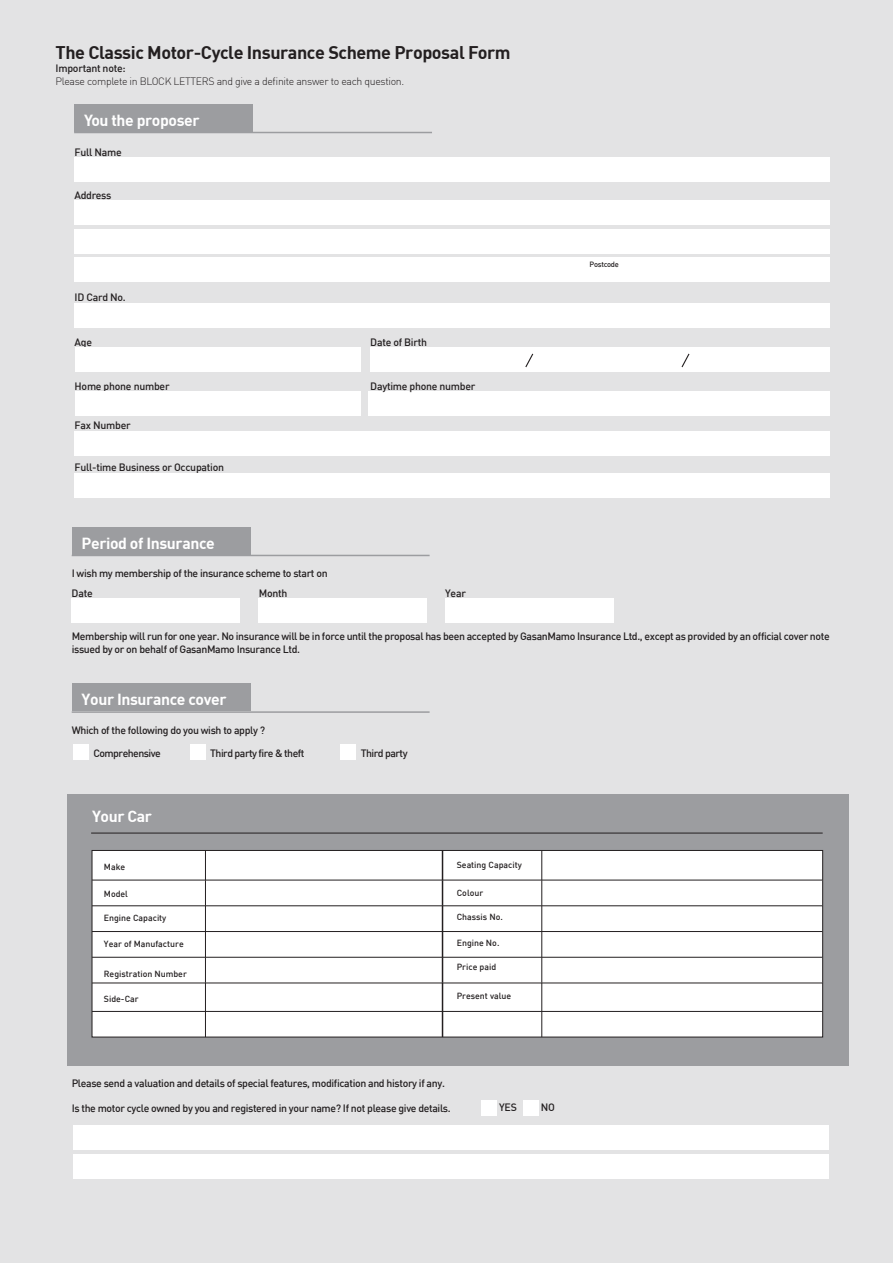
<style>
.page{position:relative;width:893px;height:1263px;background:#fff}
.page>*{position:absolute;margin:0;border:0;box-sizing:border-box;transform-origin:0 0}
.t1{font:700 18px "DIN";letter-spacing:-.025em;color:#231f20}
.t2{font:700 15.75px "DIN";letter-spacing:-.025em;color:#fff}
.t3{font:500 10.5px/12.6px "DIN";letter-spacing:-.035em;color:#231f20}
.t4{font:300 10.5px "DIN";letter-spacing:-.03em;color:#231f20}
.t5{font:500 8.7px "DIN";color:#231f20}
.t6{font:500 7.5px "DIN";letter-spacing:-.035em;color:#231f20}
</style>
<div class="page">
<div style="left:0;top:0;width:892px;height:1263px;background:#e3e3e4"></div>
<div style="left:74px;top:104px;width:179px;height:28px;background:#9c9da0"></div>
<hr style="left:74px;top:132px;width:358px;height:1px;background:#9c9da0">
<div style="left:72px;top:527px;width:178px;height:28px;background:#9c9da0"></div>
<hr style="left:72px;top:555px;width:357px;height:1px;background:#9c9da0">
<div style="left:75px;top:158px;width:754px;height:24px;background:#fff"></div>
<div style="left:75px;top:201px;width:754px;height:24px;background:#fff"></div>
<div style="left:75px;top:229px;width:754px;height:24px;background:#fff"></div>
<div style="left:75px;top:257px;width:754px;height:24px;background:#fff"></div>
<div style="left:75px;top:303px;width:754px;height:24px;background:#fff"></div>
<div style="left:75px;top:348px;width:285px;height:24px;background:#fff"></div>
<div style="left:72px;top:599px;width:168px;height:24px;background:#fff"></div>
<div style="left:259px;top:599px;width:168px;height:24px;background:#fff"></div>
<div style="left:445px;top:599px;width:168px;height:24px;background:#fff"></div>
<div style="left:370px;top:348px;width:459px;height:24px;background:#fff"></div>
<div style="left:75px;top:392px;width:285px;height:24px;background:#fff"></div>
<div style="left:368px;top:392px;width:461px;height:24px;background:#fff"></div>
<div style="left:75px;top:431px;width:754px;height:24px;background:#fff"></div>
<div style="left:75px;top:473px;width:754px;height:24px;background:#fff"></div>
<div style="left:73px;top:1125px;width:755px;height:24px;background:#fff"></div>
<div style="left:73px;top:1154px;width:755px;height:24px;background:#fff"></div>
<svg style="left:525px;top:353px;width:9px;height:15px"></svg>
<svg style="left:681px;top:353px;width:9px;height:15px"></svg>
<div style="left:72px;top:684px;width:178px;height:27px;background:#9c9da0"></div>
<hr style="left:72px;top:711px;width:357px;height:2px;background:#9c9da0">
<div style="left:73px;top:744px;width:16px;height:16px;background:#fff"></div>
<div style="left:190px;top:744px;width:15px;height:16px;background:#fff"></div>
<div style="left:340px;top:744px;width:16px;height:16px;background:#fff"></div>
<div style="left:67px;top:794px;width:781px;height:271px;background:#9c9da0"></div>
<hr style="left:91px;top:833px;width:731px;height:1px;background:#231f20">
<div style="left:92px;top:850px;width:730px;height:187px;background:#fff;border:1px solid #231f20"></div>
<hr style="left:442px;top:850px;width:1px;height:187px;background:#231f20">
<hr style="left:205px;top:850px;width:1px;height:187px;background:#231f20">
<hr style="left:541px;top:850px;width:1px;height:187px;background:#231f20">
<hr style="left:92px;top:880px;width:730px;height:1px;background:#231f20">
<hr style="left:92px;top:906px;width:730px;height:1px;background:#231f20">
<hr style="left:92px;top:931px;width:730px;height:1px;background:#231f20">
<hr style="left:92px;top:957px;width:730px;height:1px;background:#231f20">
<hr style="left:92px;top:983px;width:730px;height:1px;background:#231f20">
<hr style="left:92px;top:1011px;width:730px;height:1px;background:#231f20">
<div style="left:481px;top:1100px;width:16px;height:15px;background:#fff"></div>
<div style="left:523px;top:1100px;width:16px;height:15px;background:#fff"></div>
<h1 class="t1" style="left:56px;top:41px;width:456px">The Classic Motor-Cycle Insurance Scheme Proposal Form</h1>
<p class="t3" style="left:56px;top:62px;width:71px">Important note:</p>
<p class="t4" style="left:56px;top:74px;width:350px">Please complete in BLOCK LETTERS and give a definite answer to each question.</p>
<h2 class="t2" style="left:84px;top:110px;width:117px">You the proposer</h2>
<p class="t3" style="left:75px;top:145px;width:49px">Full Name</p>
<p class="t3" style="left:75px;top:188px;width:38px">Address</p>
<p class="t3" style="left:75px;top:291px;width:53px">ID Card No.</p>
<p class="t3" style="left:75px;top:335px;width:19px">Age</p>
<p class="t3" style="left:75px;top:379px;width:96px">Home phone number</p>
<p class="t3" style="left:75px;top:419px;width:58px">Fax Number</p>
<p class="t3" style="left:75px;top:461px;width:151px">Full-time Business or Occupation</p>
<h2 class="t2" style="left:82px;top:533px;width:135px">Period of Insurance</h2>
<p class="t3" style="left:72px;top:567px;width:257px">I wish my membership of the insurance scheme to start on</p>
<p class="t3" style="left:370px;top:335px;width:58px">Date of Birth</p>
<p class="t3" style="left:370px;top:379px;width:107px">Daytime phone number</p>
<p class="t3" style="left:72px;top:586px;width:23px">Date</p>
<p class="t3" style="left:259px;top:586px;width:30px">Month</p>
<p class="t3" style="left:445px;top:586px;width:22px">Year</p>
<p class="t6" style="left:589px;top:260px;width:31px">Postcode</p>
<p class="t3" style="left:72px;top:630px;width:759px">Membership will run for one year. No insurance will be in force until the proposal has been accepted by GasanMamo Insurance Ltd., except as provided by an official cover note issued by or on behalf of GasanMamo Insurance Ltd.</p>
<h2 class="t2" style="left:82px;top:689px;width:146px">Your Insurance cover</h2>
<p class="t3" style="left:93px;top:718px;width:173px;line-height:23px;text-indent:-22px">Which of the following do you wish to apply ?<br>Comprehensive</p>
<p class="t3" style="left:210px;top:746px;width:96px">Third party fire &amp; theft</p>
<p class="t3" style="left:361px;top:746px;width:48px">Third party</p>
<h2 class="t2" style="left:92px;top:806px;width:61px">Your Car</h2>
<p class="t5" style="left:104px;top:861px;width:23px">Make</p>
<p class="t5" style="left:104px;top:889px;width:26px">Model</p>
<p class="t5" style="left:104px;top:913px;width:64px">Engine Capacity</p>
<p class="t5" style="left:104px;top:939px;width:81px">Year of Manufacture</p>
<p class="t5" style="left:104px;top:968px;width:84px">Registration Number</p>
<p class="t5" style="left:104px;top:993px;width:36px">Side-Car</p>
<p class="t5" style="left:457px;top:859px;width:67px">Seating Capacity</p>
<p class="t5" style="left:457px;top:887px;width:28px">Colour</p>
<p class="t5" style="left:457px;top:911px;width:48px">Chassis No.</p>
<p class="t5" style="left:457px;top:937px;width:44px">Engine No.</p>
<p class="t5" style="left:457px;top:961px;width:41px">Price paid</p>
<p class="t5" style="left:457px;top:990px;width:56px">Present value</p>
<p class="t3" style="left:72px;top:1076px;width:375px">Please send a valuation and details of special features, modification and history if any.</p>
<p class="t3" style="left:72px;top:1101px;width:380px">Is the motor cycle owned by you and registered in your name? If not please give details.</p>
<p class="t3" style="left:499px;top:1100px;width:19px">YES</p>
<p class="t3" style="left:541px;top:1100px;width:16px">NO</p>
</div>
